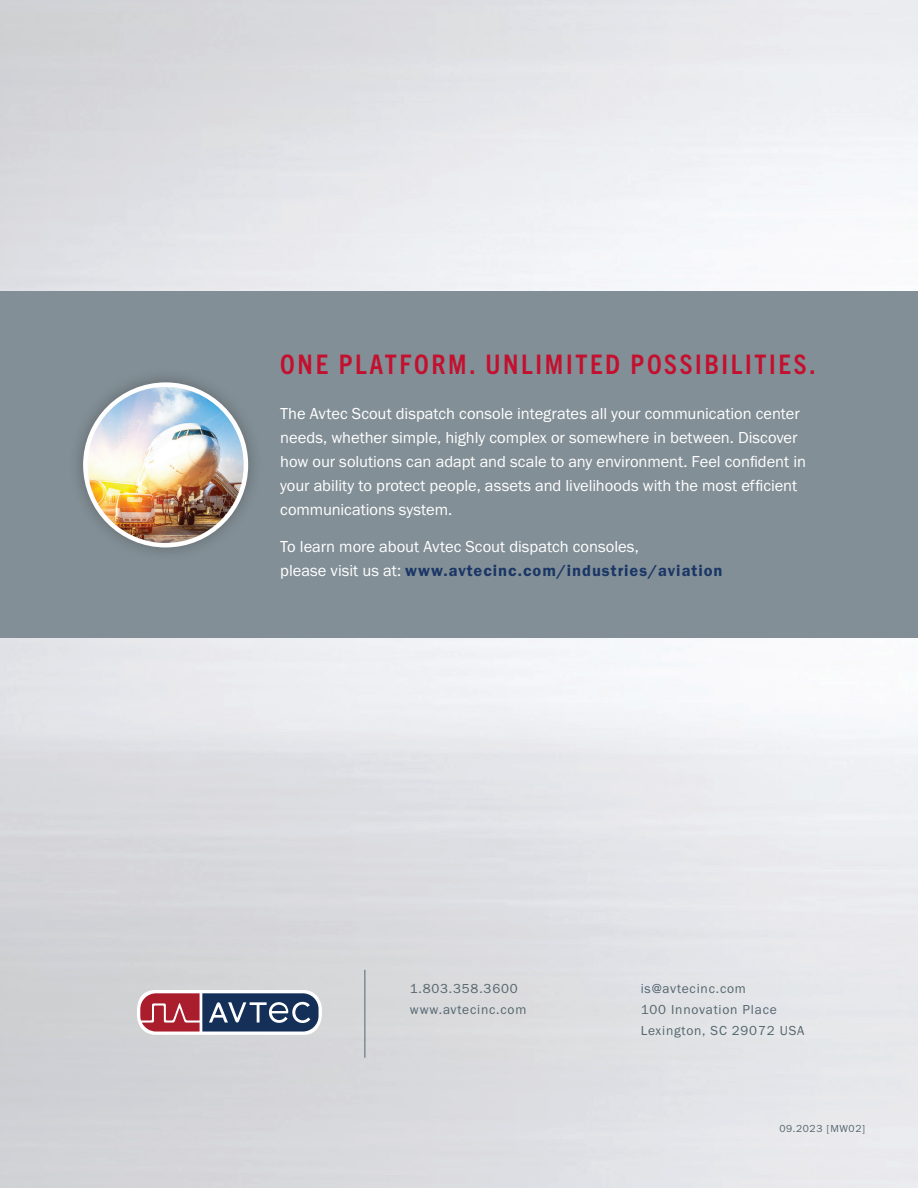
<style>
.page{position:relative;width:918px;height:1188px;background:#fff}
.page>*{position:absolute;margin:0;border:0;box-sizing:border-box;transform-origin:0 0}
.t1{font:700 condensed 27px "Trade Gothic Next LT Pro";letter-spacing:.1em;color:#c3102f}
.t2{font:16.5px/24px "Franklin Gothic URW Boo";letter-spacing:-.005em;color:#fff}
.t3{font:16.5px "Franklin Gothic URW Dem";letter-spacing:.06em;color:#1a3666}
.t4{font:13.5px/21px "Franklin Gothic URW Boo";letter-spacing:.06em;color:#53656e}
.t5{font:10.5px "Franklin Gothic URW Boo";letter-spacing:.06em;color:#53656e}
.s1{font-family:"Franklin Gothic URW Boo";color:#fff}
</style>
<div class="page">
<svg style="left:137px;top:990px;width:185px;height:45px"></svg>
<hr style="left:364px;top:970px;width:1px;height:88px;background:#53656e">
<div style="left:0;top:292px;width:918px;height:346px;background:#828f96"></div>
<div style="left:68px;top:368px;width:195px;height:195px;background:#231f20;opacity:.35"></div>
<img style="left:85px;top:385px;width:161px;height:160px;border-radius:80px">
<div style="left:83px;top:382px;width:165px;height:165px;border:4px solid #fff;border-radius:50%"></div>
<h1 class="t1" style="left:280px;top:346px;width:537px">ONE PLATFORM. UNLIMITED POSSIBILITIES.</h1>
<p class="t2" style="left:280px;top:401px;width:527px">The Avtec Scout dispatch console integrates all your communication center needs, whether simple, highly complex or somewhere in between. Discover how our solutions can adapt and scale to any environment. Feel confident in your ability to protect people, assets and livelihoods with the most efficient communications system.</p>
<p class="t2" style="left:280px;top:534px;width:360px">To learn more about Avtec Scout dispatch consoles,</p>
<p class="t3" style="left:280px;top:561px;width:444px"><span class="s1">please visit us at:</span> www.avtecinc.com/industries/aviation</p>
<p class="t4" style="left:410px;top:978px;width:118px">1.803.358.3600 www.avtecinc.com</p>
<p class="t4" style="left:641px;top:978px;width:165px">is@avtecinc.com<br>100 Innovation Place<br>Lexington, SC 29072 USA</p>
<p class="t5" style="left:779px;top:1122px;width:87px">09.2023 [MW02]</p>
</div>
